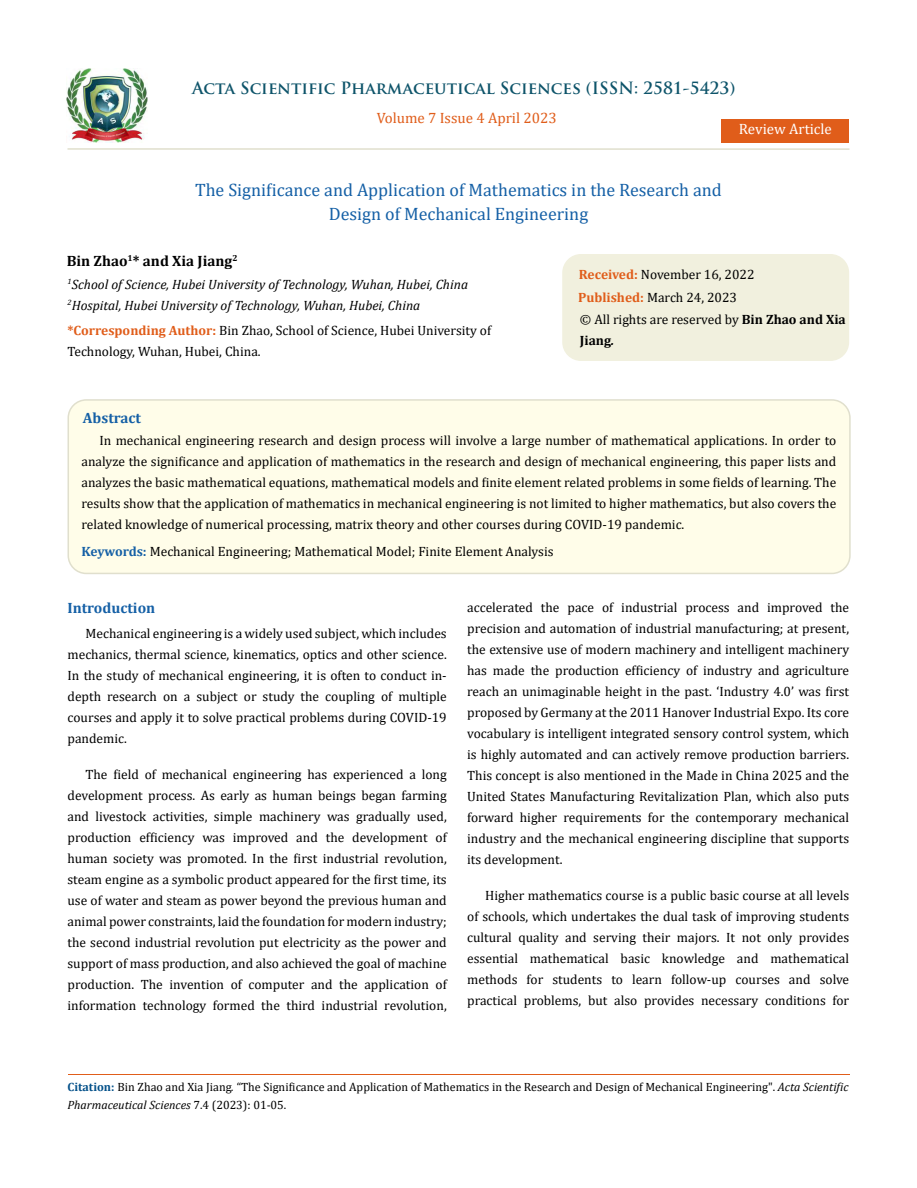
<style>
.page{position:relative;width:917px;height:1188px;background:#fff}
.page>*{position:absolute;margin:0;border:0;box-sizing:border-box;transform-origin:0 0}
.t1{font:18px/24px "Cambria";color:#1560a6;text-align:center}
.t2{font:700 16.5px "Trajan Pro";color:#0e546a}
.t3{font:15px "Cambria";color:#e05d1a}
.t4{font:700 15px "Cambria";color:#000}
.t5{font:700 15px "Cambria";color:#1560a6}
.t6{font:15px "Cambria";color:#fff}
.t7{font:13.5px/21px "Cambria";color:#000;text-align:justify}
.t8{font:italic 13.5px/21px "Cambria";color:#000}
.t9{font:12px/18px "Cambria";color:#000}
.s1{font-weight:700;color:#e05d1a}
.s2{font-weight:700}
.s3{font-weight:700;font-style:italic}
.s4{font-weight:700;color:#1560a6}
.s5{font-weight:700;color:#035089}
.s6{font-style:italic}
</style>
<div class="page">
<img style="left:67px;top:68px;width:80px;height:74px">
<div style="left:721px;top:119px;width:128px;height:23px;background:#e05d1a"></div>
<div style="left:563px;top:255px;width:285px;height:105px;background:#f1f0de;border-radius:18px"></div>
<div style="left:562px;top:254px;width:287px;height:107px;border:2px solid #f1f0de;border-radius:18px"></div>
<div style="left:68px;top:400px;width:781px;height:173px;background:#fffde9;border-radius:18px"></div>
<div style="left:67px;top:399px;width:783px;height:175px;border:2px solid #e0dfcd;border-radius:18px"></div>
<hr style="left:68px;top:1075px;width:781px;height:1px;background:#e05d1a">
<hr style="left:67px;top:148px;width:782px;height:2px;background:#e0dfcd">
<p class="t2" style="left:192px;top:77px;width:545px">Acta Scientific Pharmaceutical Sciences (ISSN: 2581-5423)</p>
<p class="t3" style="left:376px;top:109px;width:182px">Volume 7 Issue 4 April 2023</p>
<p class="t6" style="left:739px;top:120px;width:94px">Review Article</p>
<h1 class="t1" style="left:195px;top:178px;width:528px">The Significance and Application of Mathematics in the Research and<br>Design of Mechanical Engineering</h1>
<p class="t4" style="left:67px;top:251px;width:172px">Bin Zhao<sup>1</sup>* and Xia Jiang<sup>2</sup></p>
<p class="t8" style="left:67px;top:273px;width:402px"><sup>1</sup>School of Science, Hubei University of Technology, Wuhan, Hubei, China<br><sup>2</sup>Hospital, Hubei University of Technology, Wuhan, Hubei, China</p>
<p class="t7" style="left:67px;top:319px;width:425px"><span class="s1">*Corresponding Author:</span> Bin Zhao, School of Science, Hubei University of<br>Technology, Wuhan, Hubei, China.</p>
<p class="t7" style="left:578px;top:263px;width:178px;line-height:23px"><span class="s1">Received:</span> November 16, 2022<br><span class="s1">Published:</span> March 24, 2023</p>
<p class="t7" style="left:580px;top:309px;width:267px">© All rights are reserved by <span class="s2">Bin Zhao and Xia<br>Jiang</span><span class="s3">.</span></p>
<p class="t5" style="left:83px;top:408px;width:60px">Abstract</p>
<p class="t7" style="left:81px;top:430px;width:756px;text-indent:18px">In mechanical engineering research and design process will involve a large number of mathematical applications. In order to analyze the significance and application of mathematics in the research and design of mechanical engineering, this paper lists and analyzes the basic mathematical equations, mathematical models and finite element related problems in some fields of learning. The results show that the application of mathematics in mechanical engineering is not limited to higher mathematics, but also covers the related knowledge of numerical processing, matrix theory and other courses during COVID-19 pandemic.</p>
<p class="t7" style="left:81px;top:541px;width:473px"><span class="s4">Keywords:</span> Mechanical Engineering; Mathematical Model; Finite Element Analysis</p>
<p class="t5" style="left:67px;top:597px;width:89px">Introduction</p>
<p class="t7" style="left:67px;top:623px;width:381px;text-indent:18px">Mechanical engineering is a widely used subject, which includes mechanics, thermal science, kinematics, optics and other science.<br>In the study of mechanical engineering, it is often to conduct in&shy;depth research on a subject or study the coupling of multiple courses and apply it to solve practical problems during COVID-19 pandemic.</p>
<p class="t7" style="left:67px;top:764px;width:381px;text-indent:18px">The field of mechanical engineering has experienced a long development process. As early as human beings began farming and livestock activities, simple machinery was gradually used, production efficiency was improved and the development of human society was promoted. In the first industrial revolution, steam engine as a symbolic product appeared for the first time, its use of water and steam as power beyond the previous human and animal power constraints, laid the foundation for modern industry; the second industrial revolution put electricity as the power and support of mass production, and also achieved the goal of machine production. The invention of computer and the application of information technology formed the third industrial revolution,</p>
<p class="t7" style="left:467px;top:597px;width:383px">accelerated the pace of industrial process and improved the precision and automation of industrial manufacturing; at present, the extensive use of modern machinery and intelligent machinery has made the production efficiency of industry and agriculture reach an unimaginable height in the past. ‘Industry 4.0’ was first proposed by Germany at the 2011 Hanover Industrial Expo. Its core vocabulary is intelligent integrated sensory control system, which is highly automated and can actively remove production barriers.<br>This concept is also mentioned in the Made in China 2025 and the United States Manufacturing Revitalization Plan, which also puts forward higher requirements for the contemporary mechanical industry and the mechanical engineering discipline that supports its development.</p>
<p class="t7" style="left:467px;top:885px;width:383px;text-indent:18px">Higher mathematics course is a public basic course at all levels of schools, which undertakes the dual task of improving students cultural quality and serving their majors. It not only provides essential mathematical basic knowledge and mathematical methods for students to learn follow-up courses and solve practical problems, but also provides necessary conditions for</p>
<p class="t9" style="left:68px;top:1078px;width:782px"><span class="s5">Citation:</span> Bin Zhao and Xia Jiang<span class="s6">.</span> “The Significance and Application of Mathematics in the Research and Design of Mechanical Engineering". <span class="s6">Acta Scientific<br>Pharmaceutical Sciences</span> 7.4 (2023): 01-05.</p>
</div>
